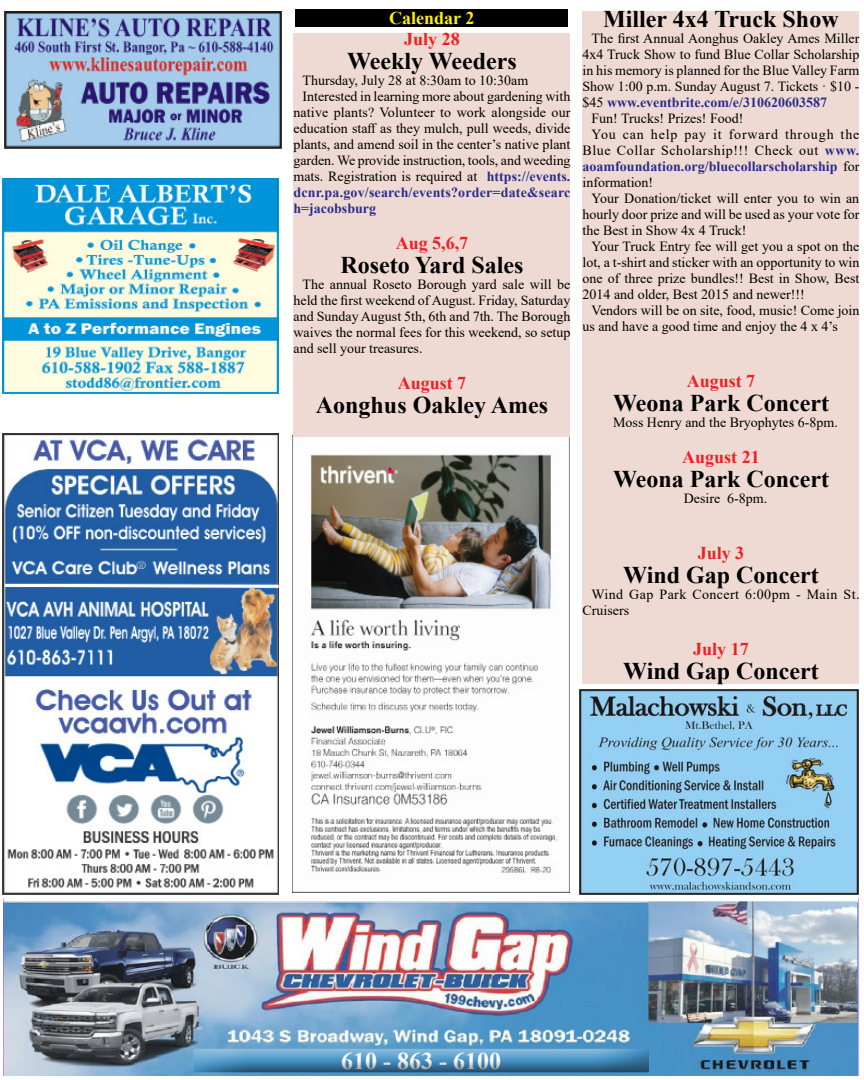
<style>
.page{position:relative;width:864px;height:1080px;background:#fff}
.page>*{position:absolute;margin:0;border:0;box-sizing:border-box;transform-origin:0 0}
.t1{font:700 24px "Times New Roman";color:#000}
.t2{font:700 24px "Times New Roman";color:#fff}
.t3{font:700 18px "Times New Roman";color:#ed1f24}
.t4{font:700 18px "Times New Roman";color:#fff200}
.t5{font:14px/16px "Times New Roman";color:#000;text-align:justify}
.t6{font:700 14px "Times New Roman";color:#2c2d8b}
.t7{font:14px/16px "Times New Roman";letter-spacing:.03em;color:#000}
.t8{font:14px "Times New Roman";letter-spacing:.04em;color:#000}
.t9{font:14px "Times New Roman";letter-spacing:.06em;color:#000}
.s1{font-weight:400;color:#000}
.s2{font-weight:700;color:#2c2d8b}
</style>
<div class="page">
<img style="left:292px;top:435px;width:278px;height:457px">
<img style="left:3px;top:433px;width:276px;height:462px">
<img style="left:4px;top:11px;width:278px;height:137px">
<div style="left:294px;top:33px;width:276px;height:403px;background:#eedad2"></div>
<div style="left:296px;top:9px;width:272px;height:18px;background:#000"></div>
<div style="left:582px;top:11px;width:278px;height:673px;background:#eedad2"></div>
<img style="left:3px;top:899px;width:856px;height:177px">
<div style="left:184px;top:1042px;width:473px;height:36px;background:#000;opacity:.75"></div>
<img style="left:2px;top:178px;width:277px;height:215px">
<img style="left:579px;top:690px;width:280px;height:204px">
<p class="t4" style="left:389px;top:5px;width:87px">Calendar 2</p>
<h1 class="t1" style="left:603px;top:2px;width:237px">Miller 4x4 Truck Show</h1>
<p class="t5" style="left:592px;top:30px;width:270px">The first Annual Aonghus Oakley Ames Miller</p>
<p class="t5" style="left:582px;top:46px;width:279px">4x4 Truck Show to fund Blue Collar Scholarship</p>
<p class="t5" style="left:582px;top:62px;width:278px">in his memory is planned for the Blue Valley Farm</p>
<p class="t5" style="left:582px;top:78px;width:279px">Show 1:00 p.m. Sunday August 7. Tickets · $10 -</p>
<p class="t6" style="left:582px;top:92px;width:246px"><span class="s1">$45</span> www.eventbrite.com/e/310620603587</p>
<p class="t5" style="left:592px;top:110px;width:154px">Fun! Trucks! Prizes! Food!</p>
<p class="t9" style="left:592px;top:125px;width:269px">You can help pay it forward through the</p>
<p class="t8" style="left:582px;top:141px;width:278px">Blue Collar Scholarship!!! Check out <span class="s2">www.</span></p>
<p class="t6" style="left:582px;top:156px;width:278px">aoamfoundation.org/bluecollarscholarship <span class="s1">for</span></p>
<p class="t5" style="left:582px;top:174px;width:72px">information!</p>
<p class="t5" style="left:592px;top:190px;width:269px">Your Donation/ticket will enter you to win an</p>
<p class="t5" style="left:582px;top:206px;width:278px">hourly door prize and will be used as your vote for</p>
<p class="t5" style="left:582px;top:222px;width:166px">the Best in Show 4x 4 Truck!</p>
<p class="t5" style="left:592px;top:238px;width:270px">Your Truck Entry fee will get you a spot on the</p>
<p class="t5" style="left:582px;top:254px;width:279px">lot, a t-shirt and sticker with an opportunity to win</p>
<p class="t5" style="left:582px;top:270px;width:278px">one of three prize bundles!! Best in Show, Best</p>
<p class="t5" style="left:582px;top:286px;width:224px">2014 and older, Best 2015 and newer!!!</p>
<p class="t5" style="left:592px;top:302px;width:269px">Vendors will be on site, food, music! Come join</p>
<p class="t5" style="left:582px;top:318px;width:257px">us and have a good time and enjoy the 4 x 4’s</p>
<p class="t3" style="left:404px;top:26px;width:57px">July 28</p>
<h1 class="t1" style="left:347px;top:44px;width:171px">Weekly Weeders</h1>
<p class="t5" style="left:302px;top:72px;width:227px">Thursday, July 28 at 8:30am to 10:30am</p>
<p class="t5" style="left:302px;top:88px;width:269px">Interested in learning more about gardening with</p>
<p class="t5" style="left:293px;top:104px;width:278px">native plants? Volunteer to work alongside our</p>
<p class="t5" style="left:293px;top:120px;width:278px">education staff as they mulch, pull weeds, divide</p>
<p class="t5" style="left:293px;top:136px;width:278px">plants, and amend soil in the center’s native plant</p>
<p class="t5" style="left:293px;top:152px;width:279px">garden. We provide instruction, tools, and weeding</p>
<p class="t5" style="left:293px;top:168px;width:278px">mats. Registration is required at <span class="s2">https://events.</span></p>
<p class="t6" style="left:293px;top:183px;width:278px">dcnr.pa.gov/search/events?order=date&amp;searc</p>
<p class="t6" style="left:293px;top:199px;width:84px">h=jacobsburg</p>
<p class="t3" style="left:396px;top:230px;width:74px">Aug 5,6,7</p>
<h1 class="t1" style="left:340px;top:248px;width:185px">Roseto Yard Sales</h1>
<p class="t5" style="left:293px;top:276px;width:279px;text-indent:9px">The annual Roseto Borough yard sale will be held the first weekend of August. Friday, Saturday and Sunday August 5th, 6th and 7th. The Borough waives the normal fees for this weekend, so setup and sell your treasures.</p>
<p class="t3" style="left:398px;top:370px;width:70px">August 7</p>
<h1 class="t1" style="left:316px;top:388px;width:234px">Aonghus Oakley Ames</h1>
<p class="t3" style="left:687px;top:368px;width:70px">August 7</p>
<h1 class="t1" style="left:613px;top:386px;width:217px">Weona Park Concert</h1>
<p class="t5" style="left:613px;top:414px;width:226px">Moss Henry and the Bryophytes 6-8pm.</p>
<p class="t3" style="left:682px;top:444px;width:79px">August 21</p>
<h1 class="t1" style="left:613px;top:462px;width:217px">Weona Park Concert</h1>
<p class="t5" style="left:684px;top:490px;width:85px">Desire 6-8pm.</p>
<p class="t3" style="left:698px;top:540px;width:48px">July 3</p>
<h1 class="t1" style="left:623px;top:558px;width:197px">Wind Gap Concert</h1>
<p class="t7" style="left:582px;top:586px;width:279px;text-indent:9px">Wind Gap Park Concert 6:00pm - Main St.<br>Cruisers</p>
<p class="t3" style="left:693px;top:636px;width:57px">July 17</p>
<h1 class="t1" style="left:623px;top:654px;width:197px">Wind Gap Concert</h1>
<h1 class="t2" style="left:341px;top:1044px;width:161px">610 - 863 - 6100</h1>
</div>
